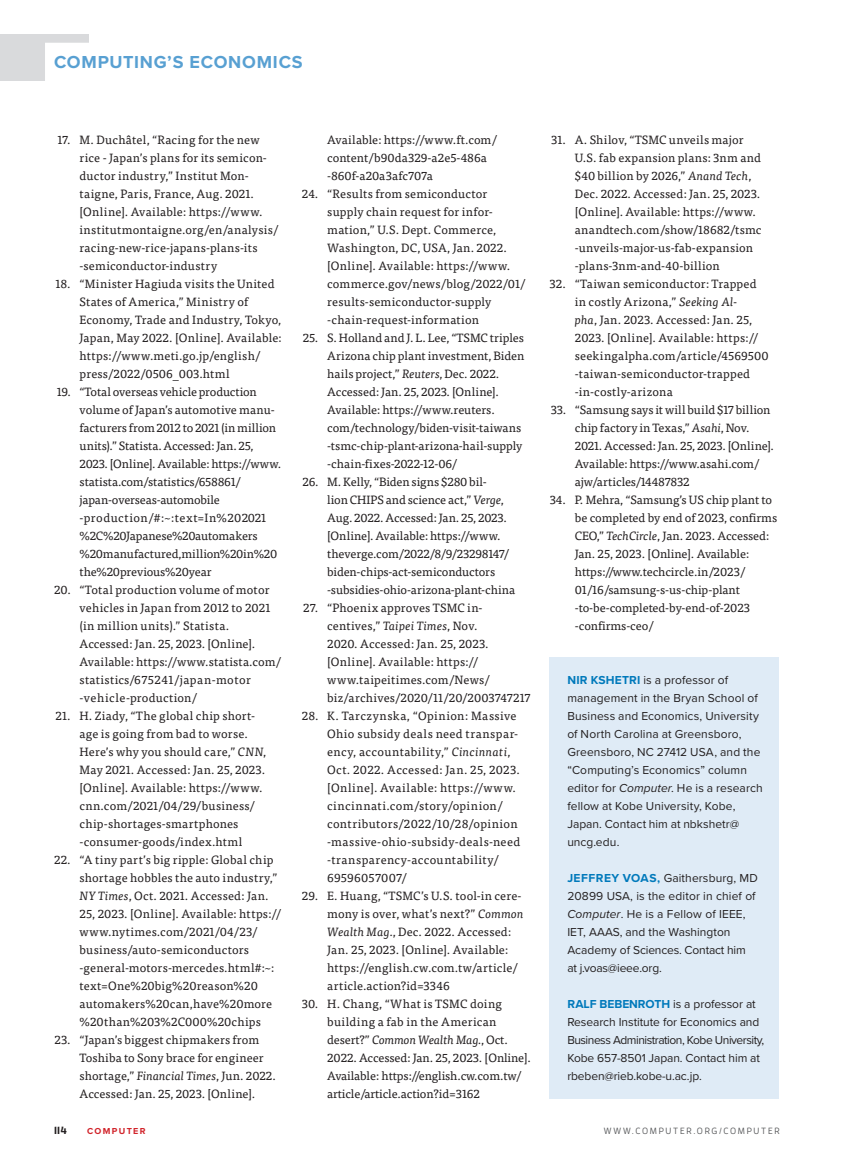
<style>
.page{position:relative;width:851px;height:1161px;background:#fff}
.page>*{position:absolute;margin:0;border:0;box-sizing:border-box;transform-origin:0 0}
.t1{font:700 18px "Proxima Nova";letter-spacing:.045em;color:#58a0d2}
.t2{font:12px/18px "Tisa Pro";letter-spacing:.01em;color:#231f20}
.t3{font:12px/18px "Tisa Pro";letter-spacing:-.01em;color:#231f20}
.VITA{font:12px/18px "Proxima Nova";letter-spacing:.005em;color:#231f20}
.t4{font:12px/18px "Tisa Pro";letter-spacing:.03em;color:#231f20}
.t5{font:700 10.5px "Enzo OT";color:#231f20}
.t6{font:500 9px "Enzo OT";letter-spacing:.19em;color:#57585a}
.t7{font:700 9px "Proxima Nova";letter-spacing:.145em;color:#d1232a}
.s1{font-style:italic}
.s2{font-weight:700;color:#0079bb}
</style>
<div class="page">
<div style="left:0;top:34px;width:89px;height:47px;background:#d9dadc"></div>
<div style="left:45px;top:43px;width:266px;height:42px;background:#fff"></div>
<div style="left:549px;top:657px;width:229px;height:441px;background:#dfebf6"></div>
<h1 class="t1" style="left:54px;top:49px;width:250px">COMPUTING’S ECONOMICS</h1>
<p class="t2" style="left:80px;top:130px;width:200px;text-indent:-22px">17. M. Duchâtel, “Racing for the new rice - Japan’s plans for its semicon&shy;ductor industry,” Institut Mon&shy;taigne, Paris, France, Aug. 2021. [Online]. Available: https://www. institutmontaigne.org/en/analysis/ racing-new-rice-japans-plans-its -semiconductor-industry</p>
<p class="t2" style="left:80px;top:274px;width:204px;text-indent:-24px">18. “Minister Hagiuda visits the United States of America,” Ministry of Economy, Trade and Industry, Tokyo, Japan, May 2022. [Online]. Available: https://www.meti.go.jp/english/ press/2022/0506_003.html</p>
<p class="t3" style="left:80px;top:382px;width:203px;text-indent:-23px">19. “Total overseas vehicle production volume of Japan’s automotive manu&shy;facturers from 2012 to 2021 (in million units).” Statista. Accessed: Jan. 25, 2023. [Online]. Available: https://www. statista.com/statistics/658861/ japan-overseas-automobile -production/#:~:text=In%202021 %2C%20Japanese%20automakers %20manufactured,million%20in%20 the%20previous%20year</p>
<p class="t2" style="left:80px;top:580px;width:203px;text-indent:-26px">20. “Total production volume of motor vehicles in Japan from 2012 to 2021 (in million units).” Statista.<br>Accessed: Jan. 25, 2023. [Online].<br>Available: https://www.statista.com/ statistics/675241/japan-motor -vehicle-production/</p>
<p class="t2" style="left:80px;top:706px;width:188px;text-indent:-24px">21. H. Ziady, “The global chip short&shy;age is going from bad to worse.<br>Here’s why you should care,” <span class="s1">CNN</span>, May 2021. Accessed: Jan. 25, 2023. [Online]. Available: https://www. cnn.com/2021/04/29/business/ chip-shortages-smartphones -consumer-goods/index.html</p>
<p class="t2" style="left:80px;top:850px;width:203px;text-indent:-26px">22. “A tiny part’s big ripple: Global chip shortage hobbles the auto industry,” <span class="s1">NY Times</span>, Oct. 2021. Accessed: Jan.<br>25, 2023. [Online]. Available: https:// www.nytimes.com/2021/04/23/ business/auto-semiconductors -general-motors-mercedes.html#:~: text=One%20big%20reason%20 automakers%20can,have%20more %20than%203%2C000%20chips</p>
<p class="t2" style="left:80px;top:1030px;width:198px;text-indent:-25px">23. “Japan’s biggest chipmakers from Toshiba to Sony brace for engineer shortage,” <span class="s1">Financial Times</span>, Jun. 2022.<br>Accessed: Jan. 25, 2023. [Online].</p>
<p class="t2" style="left:327px;top:130px;width:171px">Available: https://www.ft.com/ content/b90da329-a2e5-486a -860f-a20a3afc707a</p>
<p class="t2" style="left:327px;top:184px;width:199px;text-indent:-26px">24. “Results from semiconductor supply chain request for infor&shy;mation,” U.S. Dept. Commerce, Washington, DC, USA, Jan. 2022. [Online]. Available: https://www. commerce.gov/news/blog/2022/01/ results-semiconductor-supply -chain-request-information</p>
<p class="t2" style="left:327px;top:328px;width:199px;text-indent:-24px">25. S. Holland and J. L. Lee, “TSMC triples Arizona chip plant investment, Biden hails project,” <span class="s1">Reuters</span>, Dec. 2022.<br>Accessed: Jan. 25, 2023. [Online].<br>Available: https://www.reuters. com/technology/biden-visit-taiwans -tsmc-chip-plant-arizona-hail-supply -chain-fixes-2022-12-06/</p>
<p class="t3" style="left:327px;top:472px;width:190px;text-indent:-25px">26. M. Kelly, “Biden signs $280 bil-<br>lion CHIPS and science act,” <span class="s1">Verge</span>, Aug. 2022. Accessed: Jan. 25, 2023. [Online]. Available: https://www. theverge.com/2022/8/9/23298147/ biden-chips-act-semiconductors -subsidies-ohio-arizona-plant-china</p>
<p class="t2" style="left:327px;top:598px;width:205px;text-indent:-24px">27. “Phoenix approves TSMC in&shy;centives,” <span class="s1">Taipei Times</span>, Nov.<br>2020. Accessed: Jan. 25, 2023. [Online]. Available: https:// www.taipeitimes.com/News/ biz/archives/2020/11/20/2003747217</p>
<p class="t4" style="left:327px;top:706px;width:194px;text-indent:-26px">28. K. Tarczynska, “Opinion: Massive Ohio subsidy deals need transpar&shy;ency, accountability,” <span class="s1">Cincinnati</span>, Oct. 2022. Accessed: Jan. 25, 2023. [Online]. Available: https://www. cincinnati.com/story/opinion/ contributors/2022/10/28/opinion -massive-ohio-subsidy-deals-need -transparency-accountability/ 69596057007/</p>
<p class="t2" style="left:327px;top:886px;width:198px;text-indent:-25px">29. E. Huang, “TSMC’s U.S. tool-in cere&shy;mony is over, what’s next?” <span class="s1">Common Wealth Mag.</span>, Dec. 2022. Accessed:<br>Jan. 25, 2023. [Online]. Available: https://english.cw.com.tw/article/ article.action?id=3346</p>
<p class="t3" style="left:327px;top:994px;width:205px;text-indent:-26px">30. H. Chang, “What is TSMC doing building a fab in the American desert?” <span class="s1">Common Wealth Mag.</span>, Oct.<br>2022. Accessed: Jan. 25, 2023. [Online].<br>Available: https://english.cw.com.tw/ article/article.action?id=3162</p>
<p class="t2" style="left:574px;top:130px;width:188px;text-indent:-24px">31. A. Shilov, “TSMC unveils major U.S. fab expansion plans: 3nm and $40 billion by 2026,” <span class="s1">Anand Tech</span>, Dec. 2022. Accessed: Jan. 25, 2023. [Online]. Available: https://www. anandtech.com/show/18682/tsmc -unveils-major-us-fab-expansion -plans-3nm-and-40-billion</p>
<p class="t2" style="left:574px;top:274px;width:195px;text-indent:-25px">32. “Taiwan semiconductor: Trapped in costly Arizona,” <span class="s1">Seeking Al-<br>pha</span>, Jan. 2023. Accessed: Jan. 25, 2023. [Online]. Available: https:// seekingalpha.com/article/4569500 -taiwan-semiconductor-trapped -in-costly-arizona</p>
<p class="t2" style="left:574px;top:400px;width:201px;text-indent:-24px">33. “Samsung says it will build $17 billion chip factory in Texas,” <span class="s1">Asahi</span>, Nov.<br>2021. Accessed: Jan. 25, 2023. [Online].<br>Available: https://www.asahi.com/ ajw/articles/14487832</p>
<p class="t2" style="left:574px;top:490px;width:204px;text-indent:-25px">34. P. Mehra, “Samsung’s US chip plant to be completed by end of 2023, confirms CEO,” <span class="s1">TechCircle</span>, Jan. 2023. Accessed:<br>Jan. 25, 2023. [Online]. Available: https://www.techcircle.in/2023/ 01/16/samsung-s-us-chip-plant -to-be-completed-by-end-of-2023 -confirms-ceo/</p>
<p class="VITA" style="left:567px;top:671px;width:197px"><span class="s2">NIR KSHETRI</span> is a professor of management in the Bryan School of<br>Business and Economics, University of North Carolina at Greensboro,<br>Greensboro, NC 27412 USA, and the “Computing’s Economics” column editor for <span class="s1">Computer</span>. He is a research fellow at Kobe University, Kobe,<br>Japan. Contact him at nbkshetr@ uncg.edu.</p>
<p class="VITA" style="left:567px;top:869px;width:192px"><span class="s2">JEFFREY VOAS,</span> Gaithersburg, MD<br>20899 USA, is the editor in chief of<br><span class="s1">Computer</span>. He is a Fellow of IEEE,<br>IET, AAAS, and the Washington<br>Academy of Sciences. Contact him at j.voas@ieee.org.</p>
<p class="VITA" style="left:567px;top:995px;width:198px"><span class="s2">RALF BEBENROTH</span> is a professor at Research Institute for Economics and Business Administration, Kobe University, Kobe 657-8501 Japan. Contact him at rbeben@rieb.kobe-u.ac.jp.</p>
<p class="t5" style="left:54px;top:1124px;width:14px">114</p>
<p class="t7" style="left:87px;top:1124px;width:60px">COMPUTER</p>
<p class="t6" style="left:603px;top:1126px;width:177px">WWW.COMPUTER.ORG/COMPUTER</p>
</div>
